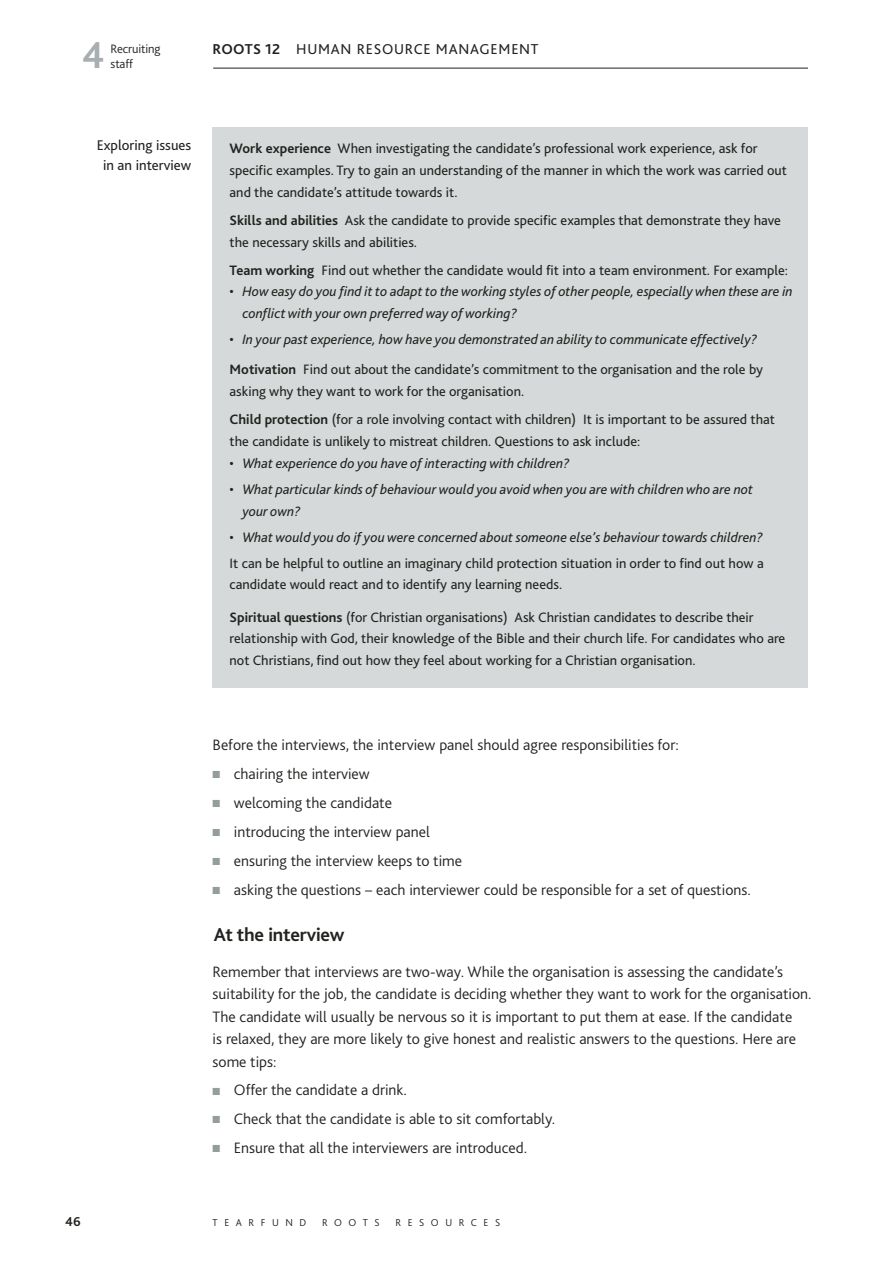
<style>
.page{position:relative;width:893px;height:1263px;background:#fff}
.page>*{position:absolute;margin:0;border:0;box-sizing:border-box;transform-origin:0 0}
.t1{font:700 39px "Bliss 2";color:#a8afb0}
.t2{font:700 19.5px "Bliss 2";letter-spacing:-.01em;color:#20231e}
.t3{font:300 15.75px/22.5px "Bliss 2";color:#20231e}
.t4{font:15px "Bliss 2";letter-spacing:.05em;color:#20231e}
.t5{font:14.7px/19.8px "Bliss 2";color:#20231e;text-align:center}
.t6{font:14.25px/21.8px "Bliss 2";color:#20231e}
.t7{font:italic 14.25px/21.8px "Bliss 2";color:#20231e}
.t8{font:700 13.5px "Bliss 2";color:#20231e}
.t9{font:300 12.75px "Bliss 2";letter-spacing:-.01em;color:#20231e}
.t10{font:300 10.5px "Bliss 2";letter-spacing:.625em;color:#20231e}
.s1{font-weight:700}
.s2{font-style:normal}
.s3{font-weight:700;font-style:normal}
.s4{font-style:italic}
.s5{color:#949c9d}
</style>
<div class="page">
<hr style="left:213px;top:68px;width:595px;height:1px;background:#20231e">
<div style="left:213px;top:128px;width:595px;height:560px;background:#d5d9d9"></div>
<h1 class="t1" style="left:82px;top:40px;width:24px">4</h1>
<p class="t9" style="left:111px;top:44px;width:52px">Recruiting</p>
<p class="t4" style="left:213px;top:43px;width:327px"><span class="s1">ROOTS 12</span> HUMAN RESOURCE MANAGEMENT</p>
<p class="t9" style="left:111px;top:59px;width:24px">staff</p>
<p class="t5" style="left:97px;top:137px;width:96px">Exploring issues in an interview</p>
<p class="t6" style="left:230px;top:139px;width:559px"><span class="s1">Work experience</span> When investigating the candidate’s professional work experience, ask for specific examples. Try to gain an understanding of the manner in which the work was carried out and the candidate’s attitude towards it.</p>
<p class="t6" style="left:230px;top:211px;width:553px"><span class="s1">Skills and abilities</span> Ask the candidate to provide specific examples that demonstrate they have the necessary skills and abilities.</p>
<p class="t6" style="left:230px;top:260px;width:560px"><span class="s1">Team working</span> Find out whether the candidate would fit into a team environment. For example:</p>
<p class="t7" style="left:242px;top:282px;width:552px;text-indent:-13px"><span class="s2">•</span> How easy do you find it to adapt to the working styles of other people, especially when these are in conflict with your own preferred way of working?</p>
<p class="t7" style="left:230px;top:326px;width:535px;line-height:30.3px"><span class="s2">•</span> In your past experience, how have you demonstrated an ability to communicate effectively?<br><span class="s3">Motivation</span> <span class="s2">Find out about the candidate’s commitment to the organisation and the role by</span></p>
<p class="t6" style="left:230px;top:379px;width:547px;line-height:28.2px">asking why they want to work for the organisation.<br><span class="s1">Child protection</span> (for a role involving contact with children) It is important to be assured that</p>
<p class="t6" style="left:230px;top:432px;width:412px">the candidate is unlikely to mistreat children. Questions to ask include:</p>
<p class="t7" style="left:230px;top:454px;width:341px"><span class="s2">•</span> What experience do you have of interacting with children?</p>
<p class="t7" style="left:242px;top:480px;width:512px;text-indent:-13px"><span class="s2">•</span> What particular kinds of behaviour would you avoid when you are with children who are not your own?</p>
<p class="t6" style="left:230px;top:525px;width:536px;line-height:26px">• <span class="s4">What would you do if you were concerned about someone else’s behaviour towards children?<br></span>It can be helpful to outline an imaginary child protection situation in order to find out how a</p>
<p class="t6" style="left:230px;top:575px;width:334px">candidate would react and to identify any learning needs.</p>
<p class="t6" style="left:230px;top:607px;width:557px"><span class="s1">Spiritual questions</span> (for Christian organisations) Ask Christian candidates to describe their relationship with God, their knowledge of the Bible and their church life. For candidates who are not Christians, find out how they feel about working for a Christian organisation.</p>
<p class="t3" style="left:213px;top:735px;width:468px">Before the interviews, the interview panel should agree responsibilities for:</p>
<p class="t3" style="left:213px;top:764px;width:159px"><span class="s5">■</span> chairing the interview</p>
<p class="t3" style="left:213px;top:793px;width:181px"><span class="s5">■</span> welcoming the candidate</p>
<p class="t3" style="left:213px;top:822px;width:219px"><span class="s5">■</span> introducing the interview panel</p>
<p class="t3" style="left:213px;top:851px;width:251px"><span class="s5">■</span> ensuring the interview keeps to time</p>
<p class="t3" style="left:213px;top:880px;width:540px"><span class="s5">■</span> asking the questions – each interviewer could be responsible for a set of questions.</p>
<h2 class="t2" style="left:214px;top:927px;width:132px">At the interview</h2>
<p class="t3" style="left:213px;top:962px;width:600px">Remember that interviews are two-way. While the organisation is assessing the candidate’s suitability for the job, the candidate is deciding whether they want to work for the organisation.<br>The candidate will usually be nervous so it is important to put them at ease. If the candidate<br>is relaxed, they are more likely to give honest and realistic answers to the questions. Here are some tips:</p>
<p class="t3" style="left:213px;top:1081px;width:196px"><span class="s5">■</span> Offer the candidate a drink.</p>
<p class="t3" style="left:213px;top:1109px;width:344px"><span class="s5">■</span> Check that the candidate is able to sit comfortably.</p>
<p class="t3" style="left:213px;top:1138px;width:316px"><span class="s5">■</span> Ensure that all the interviewers are introduced.</p>
<p class="t8" style="left:65px;top:1216px;width:17px">46</p>
<p class="t10" style="left:213px;top:1218px;width:95px">TEARFUND</p>
<p class="t10" style="left:322px;top:1218px;width:59px">ROOTS</p>
<p class="t10" style="left:395px;top:1218px;width:106px">RESOURCES</p>
</div>
